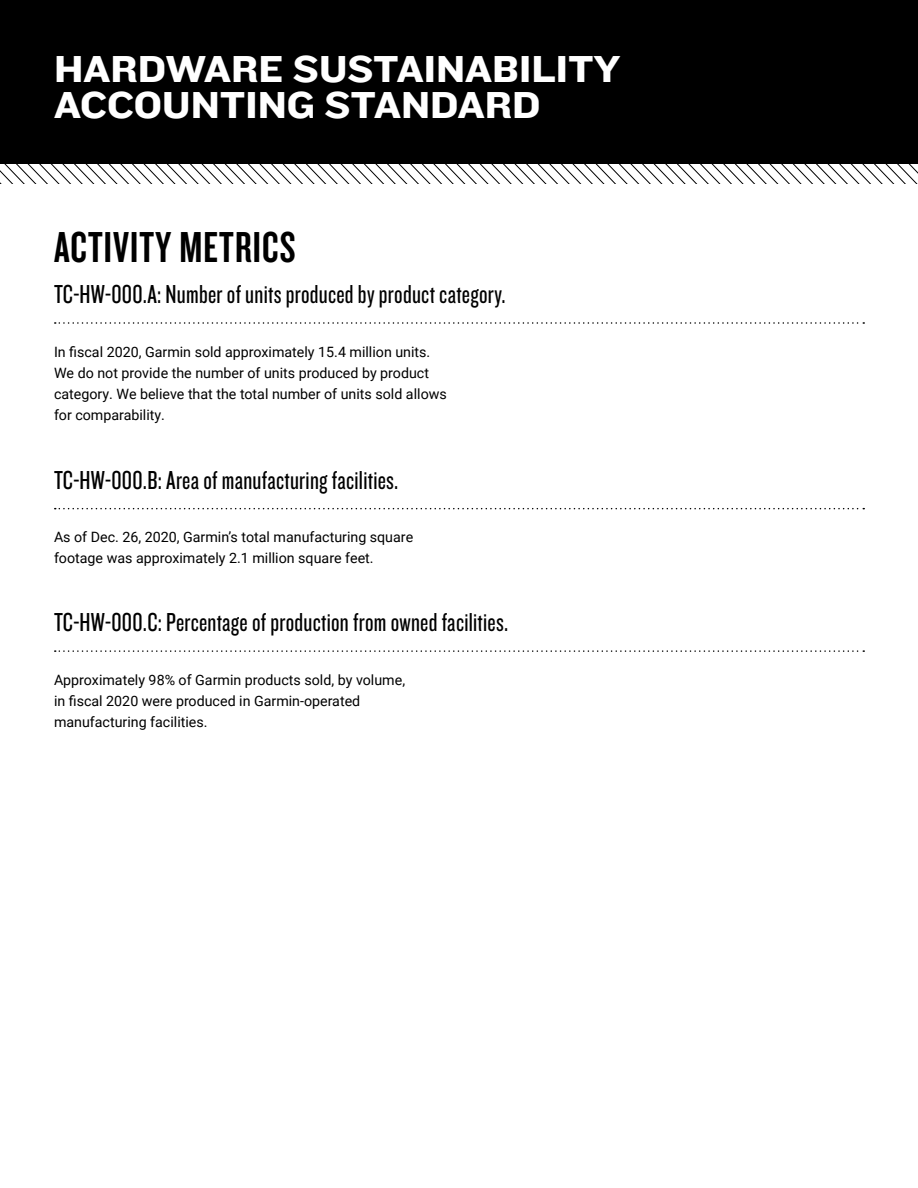
<style>
.page{position:relative;width:918px;height:1188px;background:#fff}
.page>*{position:absolute;margin:0;border:0;box-sizing:border-box;transform-origin:0 0}
.t1{font:45px "Knockout 48 Featherweight";letter-spacing:.025em;color:#000}
.t2{font:39px/36px "Knockout 52 Cruiserweight";color:#fff}
.t3{font:27px "Knockout 28 Junior Feathrwt";letter-spacing:.01em;color:#000}
.t4{font:14.25px/21px "Roboto";color:#000}
</style>
<div class="page">
<svg style="left:0;top:164px;width:918px;height:19px"></svg>
<div style="left:0;top:0;width:918px;height:164px;background:#000"></div>
<svg style="left:55px;top:322px;width:809px;height:2px"></svg>
<svg style="left:55px;top:508px;width:809px;height:1px"></svg>
<svg style="left:55px;top:650px;width:809px;height:2px"></svg>
<p class="t2" style="left:54px;top:49px;width:568px">HARDWARE SUSTAINABILITY<br>ACCOUNTING STANDARD</p>
<p class="t1" style="left:54px;top:220px;width:243px">ACTIVITY METRICS</p>
<p class="t3" style="left:54px;top:277px;width:453px">TC-HW-000.A: Number of units produced by product category.</p>
<p class="t4" style="left:54px;top:341px;width:394px">In fiscal 2020, Garmin sold approximately 15.4 million units.<br>We do not provide the number of units produced by product category. We believe that the total number of units sold allows for comparability.</p>
<p class="t3" style="left:54px;top:463px;width:346px">TC-HW-000.B: Area of manufacturing facilities.</p>
<p class="t4" style="left:54px;top:526px;width:361px">As of Dec. 26, 2020, Garmin’s total manufacturing square footage was approximately 2.1 million square feet.</p>
<p class="t3" style="left:54px;top:606px;width:456px">TC-HW-000.C: Percentage of production from owned facilities.</p>
<p class="t4" style="left:54px;top:669px;width:353px">Approximately 98% of Garmin products sold, by volume,</p>
<p class="t4" style="left:54px;top:690px;width:308px">in fiscal 2020 were produced in Garmin-operated</p>
<p class="t4" style="left:54px;top:711px;width:155px">manufacturing facilities.</p>
</div>
